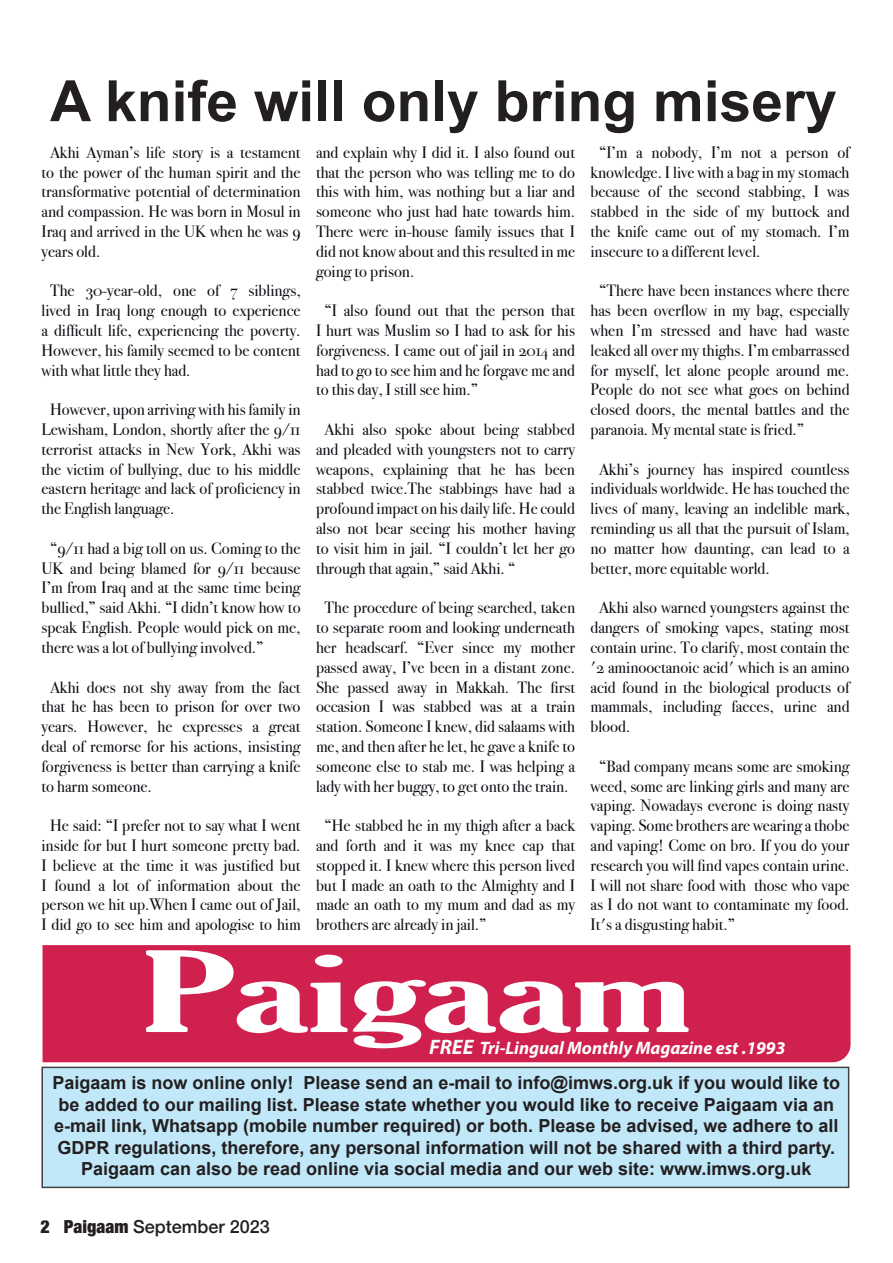
<style>
.page{position:relative;width:893px;height:1263px;background:#fff}
.page>*{position:absolute;margin:0;border:0;box-sizing:border-box;transform-origin:0 0}
.t1{font:extra-condensed 107.7px "Gloucester";color:#fff;scale:2.2 1}
.t2{font:700 57px "Arial";color:#231f20}
.t3{font:700 18px/21.6px "Arial";color:#231f20;text-align:center}
.t4{font:italic 700 18px "Myriad Pro";color:#fff}
.t5{font:500 18px "Helvetica Neue";color:#231f20}
.t6{font:16.5px/19.8px "Bodoni Svty Two OSITCTT";color:#0d0c13;text-align:justify}
.s1{color:#fff}
.s2{font-size:21px;color:#f6fbfa}
.s3{font-weight:900;font-stretch:condensed}
</style>
<div class="page">
<div style="left:42px;top:1067px;width:807px;height:120px;background:#c1e8f9"></div>
<div style="left:41px;top:1067px;width:808px;height:121px;border:2px solid #231f20"></div>
<div style="left:43px;top:945px;width:808px;height:117px;background:#cf204e"></div>
<p class="t2" style="left:50px;top:63px;width:788px"><span class="s1">A kni</span>fe will only bring misery</p>
<p class="t6" style="left:42px;top:142px;width:261px;text-indent:9px">Akhi Ayman’s life story is a testament to the power of the human spirit and the transformative potential of determination and compassion. He was born in Mosul in Iraq and arrived in the UK when he was 9 years old.</p>
<p class="t6" style="left:42px;top:281px;width:261px;text-indent:9px">The 30-year-old, one of 7 siblings, lived in Iraq long enough to experience a difficult life, experiencing the poverty.<br>However, his family seemed to be content with what little they had.</p>
<p class="t6" style="left:42px;top:400px;width:261px;text-indent:9px">However, upon arriving with his family in Lewisham, London, shortly after the 9/11 terrorist attacks in New York, Akhi was the victim of bullying, due to his middle eastern heritage and lack of proficiency in the English language.</p>
<p class="t6" style="left:42px;top:538px;width:261px;text-indent:9px">“9/11 had a big toll on us. Coming to the UK and being blamed for 9/11 because I’m from Iraq and at the same time being bullied,” said Akhi. “I didn’t know how to speak English. People would pick on me, there was a lot of bullying involved.”</p>
<p class="t6" style="left:42px;top:677px;width:261px;text-indent:9px">Akhi does not shy away from the fact that he has been to prison for over two years. However, he expresses a great deal of remorse for his actions, insisting forgiveness is better than carrying a knife to harm someone.</p>
<p class="t6" style="left:42px;top:816px;width:261px;text-align:center">He said: “I prefer not to say what I went inside for but I hurt someone pretty bad.<br>I believe at the time it was justified but I found a lot of information about the person we hit up.When I came out of Jail, I did go to see him and apologise to him</p>
<p class="t6" style="left:316px;top:142px;width:261px">and explain why I did it. I also found out that the person who was telling me to do this with him, was nothing but a liar and someone who just had hate towards him.<br>There were in-house family issues that I did not know about and this resulted in me going to prison.</p>
<p class="t6" style="left:316px;top:301px;width:261px;text-indent:9px">“I also found out that the person that I hurt was Muslim so I had to ask for his forgiveness. I came out of jail in 2014 and had to go to see him and he forgave me and to this day, I still see him.”</p>
<p class="t6" style="left:316px;top:420px;width:261px;text-indent:9px">Akhi also spoke about being stabbed and pleaded with youngsters not to carry weapons, explaining that he has been stabbed twice.The stabbings have had a profound impact on his daily life. He could also not bear seeing his mother having to visit him in jail. “I couldn’t let her go through that again,” said Akhi. “</p>
<p class="t6" style="left:316px;top:598px;width:261px;text-align:center">The procedure of being searched, taken to separate room and looking underneath her headscarf. “Ever since my mother passed away, I’ve been in a distant zone.<br>She passed away in Makkah. The first occasion I was stabbed was at a train station. Someone I knew, did salaams with me, and then after he let, he gave a knife to someone else to stab me. I was helping a lady with her buggy, to get onto the train.</p>
<p class="t6" style="left:316px;top:816px;width:261px;text-indent:9px">“He stabbed he in my thigh after a back and forth and it was my knee cap that stopped it. I knew where this person lived but I made an oath to the Almighty and I made an oath to my mum and dad as my brothers are already in jail.”</p>
<p class="t6" style="left:590px;top:142px;width:261px;text-indent:9px">“I’m a nobody, I’m not a person of knowledge. I live with a bag in my stomach because of the second stabbing, I was stabbed in the side of my buttock and the knife came out of my stomach. I’m insecure to a different level.</p>
<p class="t6" style="left:590px;top:281px;width:261px;text-indent:9px">“There have been instances where there has been overflow in my bag, especially when I’m stressed and have had waste leaked all over my thighs. I’m embarrassed for myself, let alone people around me.<br>People do not see what goes on behind closed doors, the mental battles and the paranoia. My mental state is fried.”</p>
<p class="t6" style="left:590px;top:459px;width:261px;text-indent:9px">Akhi’s journey has inspired countless individuals worldwide. He has touched the lives of many, leaving an indelible mark, reminding us all that the pursuit of Islam, no matter how daunting, can lead to a better, more equitable world.</p>
<p class="t6" style="left:590px;top:598px;width:261px;text-indent:9px">Akhi also warned youngsters against the dangers of smoking vapes, stating most contain urine. To clarify, most contain the '2 aminooctanoic acid' which is an amino acid found in the biological products of mammals, including faeces, urine and blood.</p>
<p class="t6" style="left:590px;top:756px;width:261px;text-indent:9px">“Bad company means some are smoking weed, some are linking girls and many are vaping. Nowadays everone is doing nasty vaping. Some brothers are wearing a thobe and vaping! Come on bro. If you do your research you will find vapes contain urine.<br>I will not share food with those who vape as I do not want to contaminate my food.<br>It's a disgusting habit.”</p>
<p class="t1" style="left:142px;top:931px;width:251px">Paigaam</p>
<p class="t4" style="left:429px;top:1036px;width:358px"><span class="s2">FREE</span> Tri-Lingual Monthly Magazine est .1993</p>
<p class="t3" style="left:52px;top:1072px;width:789px">Paigaam is now online only! Please send an e-mail to info@imws.org.uk if you would like to be added to our mailing list. Please state whether you would like to receive Paigaam via an e-mail link, Whatsapp (mobile number required) or both. Please be advised, we adhere to all GDPR regulations, therefore, any personal information will not be shared with a third party.<br>Paigaam can also be read online via social media and our web site: www.imws.org.uk</p>
<p class="t5" style="left:40px;top:1212px;width:231px"><span class="s3">2 Paigaam</span> September 2023</p>
</div>
